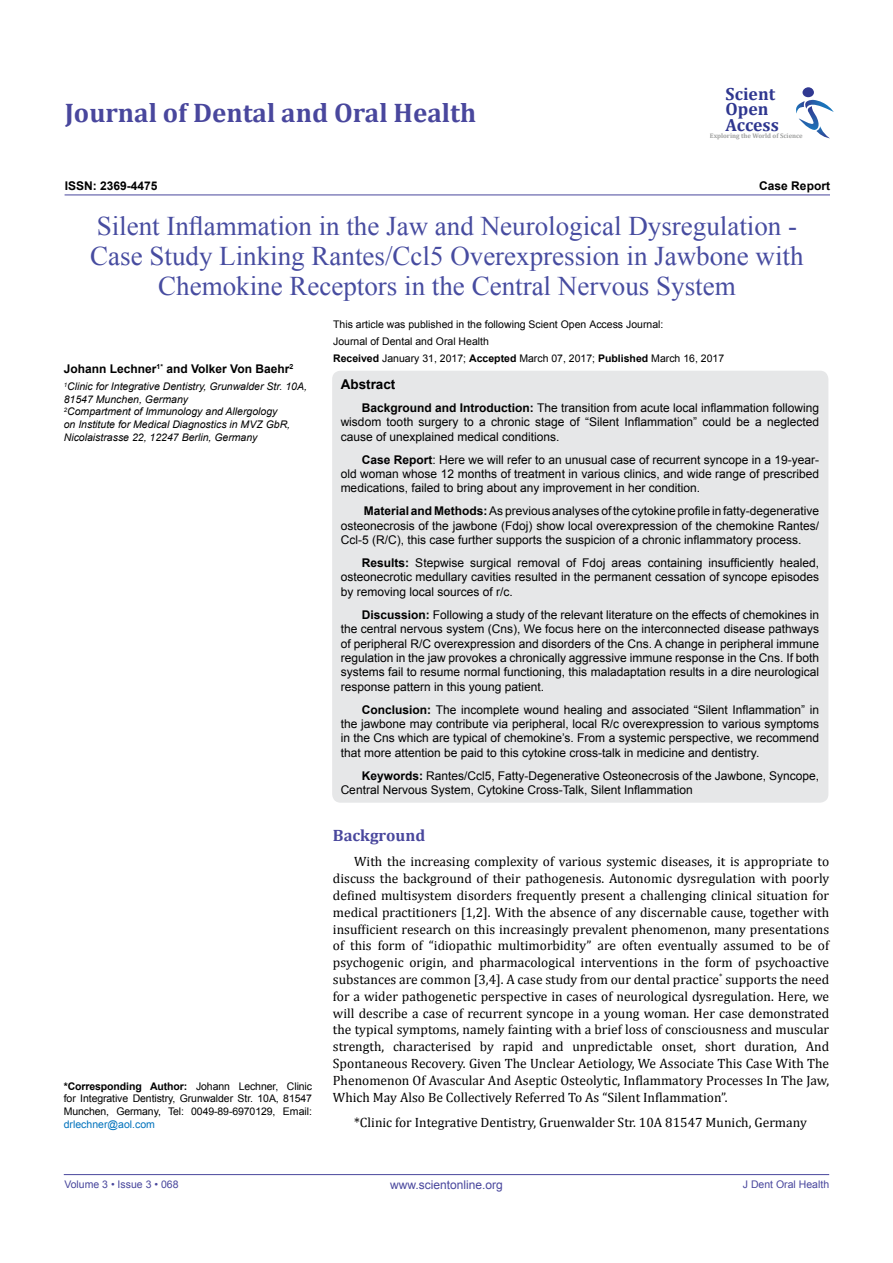
<style>
.page{position:relative;width:893px;height:1263px;background:#fff}
.page>*{position:absolute;margin:0;border:0;box-sizing:border-box;transform-origin:0 0}
.t1{font:27px/30px "Times New Roman";color:#474ca0;text-align:center}
.t2{font:700 27px "Cambria";color:#49479d}
.t3{font:700 17.7px/15.5px "Cambria";color:#2e368f}
.t4{font:700 16.5px "Cambria";color:#49479d}
.t5{font:13.5px/16.8px "Cambria";color:#000;text-align:justify}
.t6{font:700 13.5px "Arial";color:#000}
.t7{font:12px/14.4px "Arial";color:#000;text-align:justify}
.t8{font:700 12px "Arial";color:#000}
.t9{font:12px "Arial";color:#49479d}
.t10{font:10.5px/12.6px "Arial";color:#000;text-align:justify}
.t11{font:italic 10.5px/12.6px "Arial";color:#000}
.t12{font:10.5px "Arial";color:#49479d}
.t13{font:10.5px "Arial";color:#0072bc}
.t14{font:700 6.6px "Cambria";color:#9e9f9e}
.s1{font-weight:700}
</style>
<div class="page">
<hr style="left:64px;top:1174px;width:765px;height:1px;background:#49479d">
<hr style="left:65px;top:195px;width:765px;height:1px;background:#49479d">
<div style="left:802px;top:87px;width:12px;height:10px;background:#303891;border-radius:50%"></div>
<svg style="left:796px;top:100px;width:38px;height:38px"></svg>
<div style="left:332px;top:371px;width:496px;height:432px;background:#e6e7e8;border-radius:9px"></div>
<h1 class="t2" style="left:65px;top:94px;width:413px">Journal of Dental and Oral Health</h1>
<h2 class="t3" style="left:725px;top:86px;width:55px">Scient<br>Open<br>Access</h2>
<p class="t14" style="left:710px;top:131px;width:94px">Exploring the World of Science</p>
<p class="t8" style="left:65px;top:178px;width:94px">ISSN: 2369-4475</p>
<p class="t8" style="left:759px;top:178px;width:72px">Case Report</p>
<h1 class="t1" style="left:90px;top:211px;width:715px">Silent Inflammation in the Jaw and Neurological Dysregulation -<br>Case Study Linking Rantes/Ccl5 Overexpression in Jawbone with<br>Chemokine Receptors in the Central Nervous System</h1>
<p class="t8" style="left:64px;top:361px;width:231px">Johann Lechner<sup>1*</sup> and Volker Von Baehr<sup>2</sup></p>
<p class="t11" style="left:64px;top:380px;width:245px"><sup>1</sup>Clinic for Integrative Dentistry, Grunwalder Str. 10A, 81547 Munchen, Germany<br><sup>2</sup>Compartment of Immunology and Allergology<br>on Institute for Medical Diagnostics in MVZ GbR, Nicolaistrasse 22, 12247 Berlin, Germany</p>
<p class="t10" style="left:64px;top:1080px;width:250px"><span class="s1">*Corresponding Author:</span> Johann Lechner, Clinic for Integrative Dentistry, Grunwalder Str. 10A, 81547<br>Munchen, Germany, Tel: 0049-89-6970129, Email:</p>
<p class="t13" style="left:64px;top:1117px;width:93px">drlechner@aol.com</p>
<p class="t10" style="left:333px;top:316px;width:393px;line-height:16.8px;text-align:left">This article was published in the following Scient Open Access Journal:<br>Journal of Dental and Oral Health<br><span class="s1">Received</span> January 31, 2017; <span class="s1">Accepted</span> March 07, 2017; <span class="s1">Published</span> March 16, 2017</p>
<p class="t6" style="left:341px;top:375px;width:56px">Abstract</p>
<p class="t7" style="left:341px;top:401px;width:480px;text-indent:21px"><span class="s1">Background and Introduction:</span> The transition from acute local inflammation following wisdom tooth surgery to a chronic stage of “Silent Inflammation” could be a neglected cause of unexplained medical conditions.</p>
<p class="t7" style="left:341px;top:452px;width:480px;text-indent:21px"><span class="s1">Case Report</span>: Here we will refer to an unusual case of recurrent syncope in a 19-year&shy;old woman whose 12 months of treatment in various clinics, and wide range of prescribed medications, failed to bring about any improvement in her condition.</p>
<p class="t7" style="left:341px;top:504px;width:480px;text-indent:23px"><span class="s1">Material and Methods:</span> As previous analyses of the cytokine profile in fatty-degenerative osteonecrosis of the jawbone (Fdoj) show local overexpression of the chemokine Rantes/ Ccl-5 (R/C), this case further supports the suspicion of a chronic inflammatory process.</p>
<p class="t7" style="left:341px;top:556px;width:480px;text-indent:21px"><span class="s1">Results:</span> Stepwise surgical removal of Fdoj areas containing insufficiently healed, osteonecrotic medullary cavities resulted in the permanent cessation of syncope episodes by removing local sources of r/c.</p>
<p class="t7" style="left:341px;top:607px;width:480px;text-indent:21px"><span class="s1">Discussion:</span> Following a study of the relevant literature on the effects of chemokines in the central nervous system (Cns), We focus here on the interconnected disease pathways of peripheral R/C overexpression and disorders of the Cns. A change in peripheral immune regulation in the jaw provokes a chronically aggressive immune response in the Cns. If both systems fail to resume normal functioning, this maladaptation results in a dire neurological response pattern in this young patient.</p>
<p class="t7" style="left:341px;top:702px;width:480px;text-indent:21px"><span class="s1">Conclusion:</span> The incomplete wound healing and associated “Silent Inflammation” in the jawbone may contribute via peripheral, local R/c overexpression to various symptoms in the Cns which are typical of chemokine’s. From a systemic perspective, we recommend that more attention be paid to this cytokine cross-talk in medicine and dentistry.</p>
<p class="t7" style="left:341px;top:768px;width:480px;text-indent:21px"><span class="s1">Keywords:</span> Rantes/Ccl5, Fatty-Degenerative Osteonecrosis of the Jawbone, Syncope,<br>Central Nervous System, Cytokine Cross-Talk, Silent Inflammation</p>
<h3 class="t4" style="left:333px;top:824px;width:94px">Background</h3>
<p class="t5" style="left:333px;top:853px;width:498px;text-indent:21px">With the increasing complexity of various systemic diseases, it is appropriate to discuss the background of their pathogenesis. Autonomic dysregulation with poorly defined multisystem disorders frequently present a challenging clinical situation for medical practitioners [1,2]. With the absence of any discernable cause, together with insufficient research on this increasingly prevalent phenomenon, many presentations of this form of “idiopathic multimorbidity” are often eventually assumed to be of psychogenic origin, and pharmacological interventions in the form of psychoactive substances are common [3,4]. A case study from our dental practice<sup>*</sup> supports the need for a wider pathogenetic perspective in cases of neurological dysregulation. Here, we will describe a case of recurrent syncope in a young woman. Her case demonstrated the typical symptoms, namely fainting with a brief loss of consciousness and muscular strength, characterised by rapid and unpredictable onset, short duration, And Spontaneous Recovery. Given The Unclear Aetiology, We Associate This Case With The Phenomenon Of Avascular And Aseptic Osteolytic, Inflammatory Processes In The Jaw, Which May Also Be Collectively Referred To As “Silent Inflammation”.</p>
<p class="t5" style="left:354px;top:1114px;width:454px">*Clinic for Integrative Dentistry, Gruenwalder Str. 10A 81547 Munich, Germany</p>
<p class="t12" style="left:64px;top:1178px;width:116px">Volume 3 • Issue 3 • 068</p>
<p class="t9" style="left:390px;top:1177px;width:114px">www.scientonline.org</p>
<p class="t12" style="left:743px;top:1178px;width:88px">J Dent Oral Health</p>
</div>
